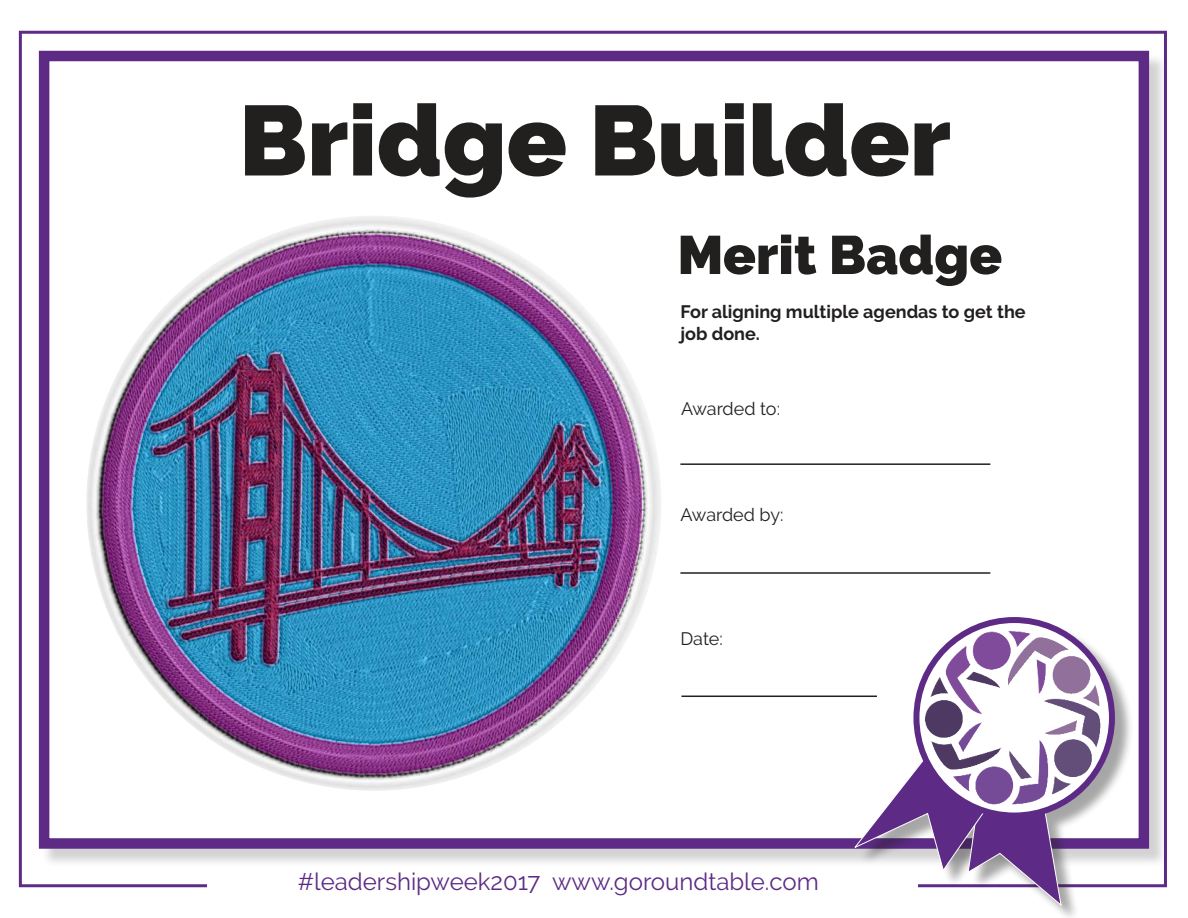
<style>
.page{position:relative;width:1188px;height:918px;background:#fff}
.page>*{position:absolute;margin:0;border:0;box-sizing:border-box;transform-origin:0 0}
.t1{font:900 99px "Raleway";color:#221f1f}
.t2{font:900 54px "Raleway";color:#221f1f}
.t3{font:24px "Raleway";color:#5d2b85}
.t4{font:700 18px/21.6px "Raleway";color:#221f1f}
.t5{font:18px "Raleway";letter-spacing:-.015em;color:#221f1f}
</style>
<div class="page">
<div style="left:19px;top:31px;width:1148px;height:856px;background:#fff;border:3px solid #5d2b85"></div>
<div style="left:41px;top:53px;width:1127px;height:814px;background:#221f1f;opacity:.2"></div>
<div style="left:39px;top:51px;width:1110px;height:798px;background:#fff;border:11px solid #5d2b85"></div>
<img style="left:86px;top:216px;width:576px;height:575px;border-radius:288px">
<hr style="left:680px;top:463px;width:310px;height:2px;background:#221f1f">
<hr style="left:680px;top:572px;width:310px;height:2px;background:#221f1f">
<hr style="left:681px;top:696px;width:196px;height:1px;background:#221f1f">
<div style="left:858px;top:620px;width:276px;height:298px;background:#221f1f;opacity:.4"></div>
<svg style="left:854px;top:714px;width:208px;height:192px"></svg>
<img style="left:910px;top:617px;width:208px;height:208px;border-radius:104px">
<div style="left:207px;top:874px;width:711px;height:30px;background:#fff"></div>
<h1 class="t1" style="left:239px;top:103px;width:713px">Bridge Builder</h1>
<h2 class="t2" style="left:677px;top:235px;width:326px">Merit Badge</h2>
<p class="t4" style="left:680px;top:303px;width:347px">For aligning multiple agendas to get the job done.</p>
<p class="t5" style="left:681px;top:401px;width:101px">Awarded to:</p>
<p class="t5" style="left:680px;top:508px;width:105px">Awarded by:</p>
<p class="t5" style="left:680px;top:631px;width:44px">Date:</p>
<h3 class="t3" style="left:298px;top:872px;width:522px">#leadershipweek2017 www.goroundtable.com</h3>
</div>
